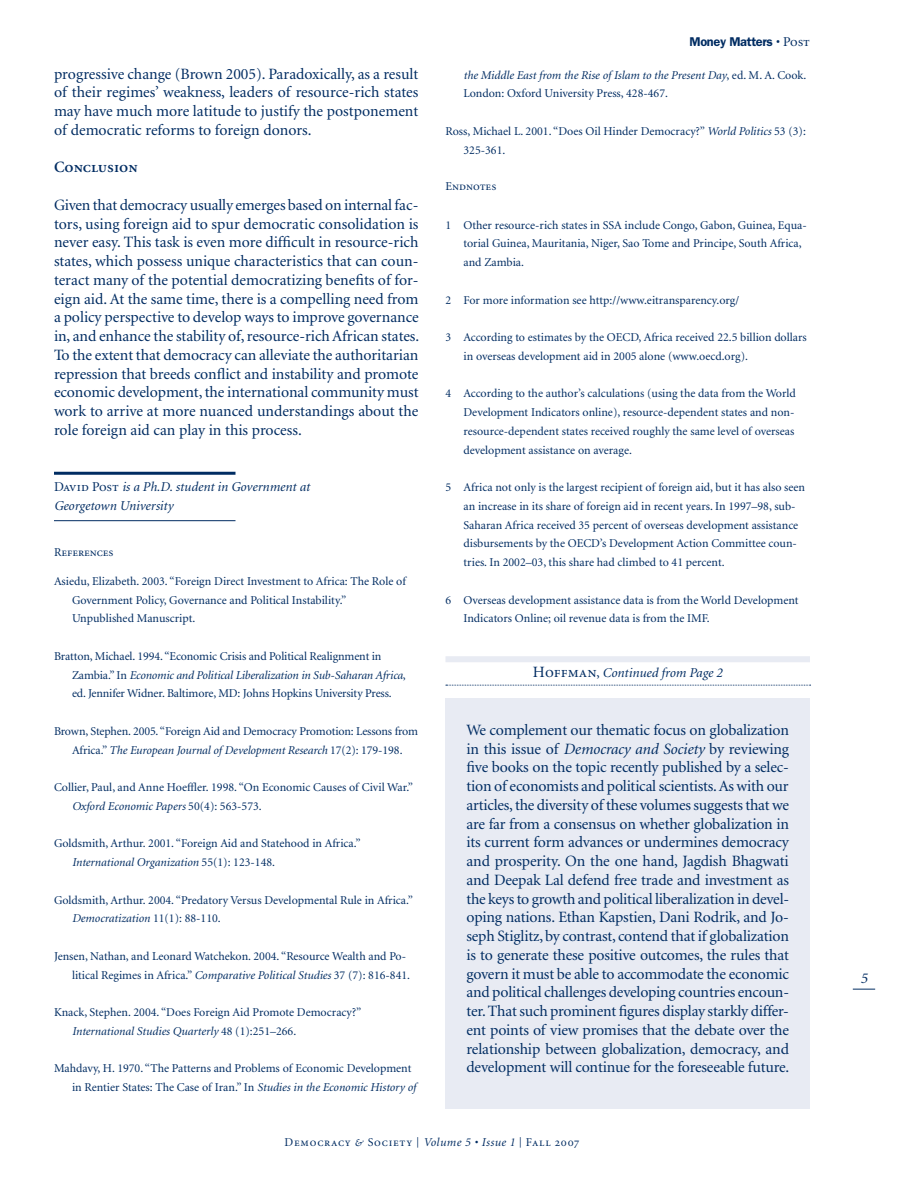
<style>
.page{position:relative;width:918px;height:1188px;background:#fff}
.page>*{position:absolute;margin:0;border:0;box-sizing:border-box;transform-origin:0 0}
.t1{font:15.75px/18.8px "Minion";letter-spacing:-.005em;color:#002c62;text-align:justify}
.t2{font:15.75px "Minion Semibold SC";letter-spacing:.005em;color:#002c62}
.t3{font:italic 15px "Minion";color:#002c62}
.t4{font:italic 13.5px/18.8px "Minion";color:#002c62}
.t5{font:600 12.75px "Franklin Gothic";letter-spacing:-.025em;color:#002c62}
.t6{font:12px/18.8px "Minion";color:#002c62}
.t7{font:12px "Minion Regular SC";letter-spacing:.06em;color:#002c62}
.t8{font:12px "Minion Regular SC";letter-spacing:-.005em;color:#002c62}
.t9{font:12px "Minion Regular SC";color:#002c62}
.s1{font-family:"Minion Regular SC";font-style:normal}
.s2{font-style:italic}
.s3{font-family:"Minion Regular SC";font-weight:400;font-size:13.5px}
.s4{font-family:"Minion Regular SC";font-style:normal;font-size:15.75px}
.s5{font-family:"Poetica Chancery IV";font-size:13.5px}
.s6{font-size:10.5px}
.s7{font-family:"Minion";font-style:italic}
</style>
<div class="page">
<svg style="left:853px;top:989px;width:22px;height:1px"></svg>
<hr style="left:54px;top:472px;width:182px;height:3px;background:#002c62">
<hr style="left:54px;top:520px;width:182px;height:1px;background:#002c62">
<div style="left:446px;top:699px;width:364px;height:410px;background:#e8ebf3"></div>
<div style="left:446px;top:656px;width:364px;height:6px;background:#e8ebf3"></div>
<svg style="left:446px;top:685px;width:365px;height:1px"></svg>
<h1 class="t1" style="left:54px;top:65px;width:366px">progressive change (Brown 2005). Paradoxically, as a result of their regimes’ weakness, leaders of resource-rich states may have much more latitude to justify the postponement of democratic reforms to foreign donors.</h1>
<h1 class="t2" style="left:54px;top:159px;width:85px">Conclusion</h1>
<p class="t1" style="left:54px;top:196px;width:367px">Given that democracy usually emerges based on internal fac&shy;tors, using foreign aid to spur democratic consolidation is never easy. This task is even more difficult in resource-rich states, which possess unique characteristics that can coun&shy;teract many of the potential democratizing benefits of for&shy;eign aid. At the same time, there is a compelling need from a policy perspective to develop ways to improve governance in, and enhance the stability of, resource-rich African states.<br>To the extent that democracy can alleviate the authoritarian repression that breeds conflict and instability and promote economic development, the international community must work to arrive at more nuanced understandings about the role foreign aid can play in this process.</p>
<p class="t4" style="left:54px;top:478px;width:257px"><span class="s1">David Post</span> is a Ph.D. student in Government at<br>Georgetown University</p>
<p class="t8" style="left:54px;top:546px;width:61px">References</p>
<p class="t6" style="left:72px;top:572px;width:335px;text-indent:-18px">Asiedu, Elizabeth. 2003. “Foreign Direct Investment to Africa: The Role of<br>Government Policy, Governance and Political Instability.”<br>Unpublished Manuscript.</p>
<p class="t6" style="left:72px;top:647px;width:335px;text-indent:-18px">Bratton, Michael. 1994. “Economic Crisis and Political Realignment in<br>Zambia.” In <span class="s2">Economic and Political Liberalization in Sub-Saharan Africa</span>, ed. Jennifer Widner. Baltimore, MD: Johns Hopkins University Press.</p>
<p class="t6" style="left:54px;top:722px;width:366px;text-align:center">Brown, Stephen. 2005. “Foreign Aid and Democracy Promotion: Lessons from<br>Africa.” <span class="s2">The European Journal of Development Research</span> 17(2): 179-198.</p>
<p class="t6" style="left:72px;top:778px;width:343px;text-indent:-18px">Collier, Paul, and Anne Hoeffler. 1998. “On Economic Causes of Civil War.”<br><span class="s2">Oxford Economic Papers</span> 50(4): 563-573.</p>
<p class="t6" style="left:72px;top:835px;width:290px;text-indent:-18px">Goldsmith, Arthur. 2001. “Foreign Aid and Statehood in Africa.”<br><span class="s2">International Organization</span> 55(1): 123-148.</p>
<p class="t6" style="left:72px;top:891px;width:342px;text-indent:-18px">Goldsmith, Arthur. 2004. “Predatory Versus Developmental Rule in Africa.”<br><span class="s2">Democratization</span> 11(1): 88-110.</p>
<p class="t6" style="left:72px;top:947px;width:340px;text-indent:-18px">Jensen, Nathan, and Leonard Watchekon. 2004. “Resource Wealth and Po&shy;litical Regimes in Africa.” <span class="s2">Comparative Political Studies</span> 37 (7): 816-841.</p>
<p class="t6" style="left:72px;top:1003px;width:291px;text-indent:-18px">Knack, Stephen. 2004. “Does Foreign Aid Promote Democracy?”<br><span class="s2">International Studies Quarterly</span> 48 (1):251–266.</p>
<p class="t6" style="left:72px;top:1060px;width:345px;text-indent:-18px">Mahdavy, H. 1970. “The Patterns and Problems of Economic Development in Rentier States: The Case of Iran.” In <span class="s2">Studies in the Economic History of</span></p>
<p class="t5" style="left:689px;top:34px;width:122px">Money Matters <span class="s3">• Post</span></p>
<p class="t6" style="left:464px;top:66px;width:344px"><span class="s2">the Middle East from the Rise of Islam to the Present Day</span>, ed. M. A. Cook.<br>London: Oxford University Press, 428-467.</p>
<p class="t6" style="left:464px;top:122px;width:344px;text-indent:-18px">Ross, Michael L. 2001. “Does Oil Hinder Democracy?” <span class="s2">World Politics</span> 53 (3):<br>325-361.</p>
<p class="t9" style="left:446px;top:181px;width:52px">Endnotes</p>
<p class="t6" style="left:464px;top:216px;width:345px;text-indent:-18px">1 Other resource-rich states in SSA include Congo, Gabon, Guinea, Equa&shy;torial Guinea, Mauritania, Niger, Sao Tome and Principe, South Africa, and Zambia.</p>
<p class="t6" style="left:446px;top:291px;width:295px">2 For more information see http://www.eitransparency.org/</p>
<p class="t6" style="left:464px;top:328px;width:345px;text-indent:-18px">3 According to estimates by the OECD, Africa received 22.5 billion dollars in overseas development aid in 2005 alone (www.oecd.org).</p>
<p class="t6" style="left:464px;top:385px;width:334px;text-indent:-18px">4 According to the author’s calculations (using the data from the World Development Indicators online), resource-dependent states and non&shy;resource-dependent states received roughly the same level of overseas development assistance on average.</p>
<p class="t6" style="left:464px;top:478px;width:343px;text-indent:-18px">5 Africa not only is the largest recipient of foreign aid, but it has also seen an increase in its share of foreign aid in recent years. In 1997–98, sub-Saharan Africa received 35 percent of overseas development assistance disbursements by the OECD’s Development Action Committee coun&shy;tries. In 2002–03, this share had climbed to 41 percent.</p>
<p class="t6" style="left:464px;top:591px;width:337px;text-indent:-18px">6 Overseas development assistance data is from the World Development<br>Indicators Online; oil revenue data is from the IMF.</p>
<p class="t4" style="left:533px;top:664px;width:191px"><span class="s4">Hoffman</span><span class="s1">,</span> Continued from Page 2</p>
<p class="t1" style="left:466px;top:721px;width:324px">We complement our thematic focus on globalization in this issue of <span class="s2">Democracy and Society</span> by reviewing five books on the topic recently published by a selec&shy;tion of economists and political scientists. As with our articles, the diversity of these volumes suggests that we are far from a consensus on whether globalization in its current form advances or undermines democracy and prosperity. On the one hand, Jagdish Bhagwati and Deepak Lal defend free trade and investment as the keys to growth and political liberalization in devel&shy;oping nations. Ethan Kapstien, Dani Rodrik, and Jo&shy;seph Stiglitz, by contrast, contend that if globalization is to generate these positive outcomes, the rules that govern it must be able to accommodate the economic and political challenges developing countries encoun&shy;ter. That such prominent figures display starkly differ&shy;ent points of view promises that the debate over the relationship between globalization, democracy, and development will continue for the foreseeable future.</p>
<p class="t7" style="left:285px;top:1136px;width:296px">Democracy <span class="s5">&amp;</span> Society <span class="s6">|</span> <span class="s7">Volume 5 • Issue 1</span> <span class="s6">|</span> Fall 2007</p>
<p class="t3" style="left:860px;top:971px;width:9px">5</p>
</div>
